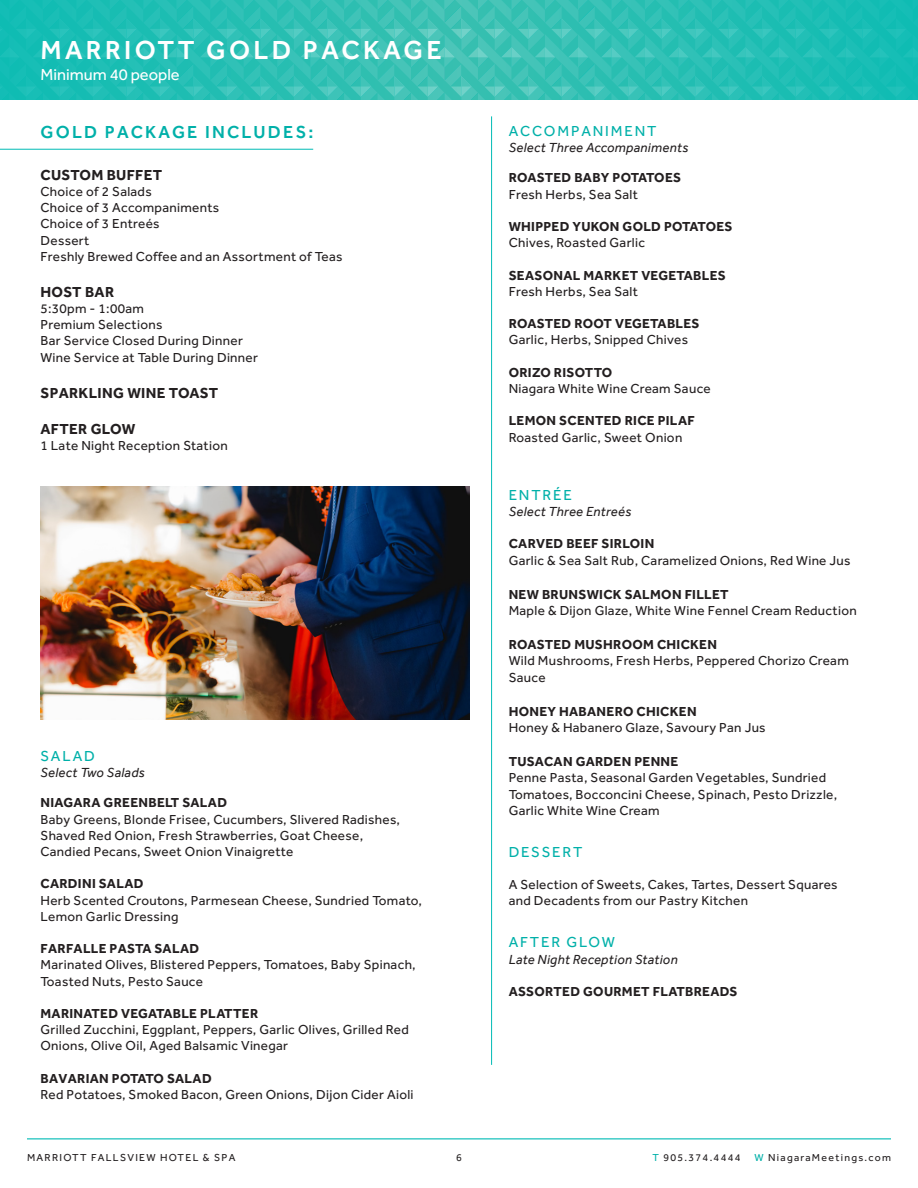
<style>
.page{position:relative;width:918px;height:1188px;background:#fff}
.page>*{position:absolute;margin:0;border:0;box-sizing:border-box;transform-origin:0 0}
.Interior_Page_Header{font:500 27px "Effra";letter-spacing:.125em;color:#fff}
.Interior_Page_Subhead_Green{font:500 18px "Effra";letter-spacing:.125em;color:#00b0a9}
.Interior_Page_Subhead_Green-2{font:16.5px "Effra";color:#fff}
.Interior_Page_Subhead_Green-3{font:700 15px "Effra";letter-spacing:.025em;color:#231f20}
.Interior_Page_Subhead_Green-4{font:15px "Effra";letter-spacing:.125em;color:#00b0a9}
.Interior_Page_Subhead_Green-5{font:13.5px/16.2px "Effra";letter-spacing:.025em;color:#231f20}
.Interior_Page_Body_Copy_Last_Line{font:13.5px/16.2px "Effra";letter-spacing:.025em;color:#231f20}
.Interior_Page_Subhead_Green-6{font:700 13.5px "Effra";letter-spacing:.025em;color:#231f20}
.Interior_Page_Subhead_Green-7{font:italic 13.5px "Effra";letter-spacing:.025em;color:#231f20}
.Interior_Page_Subhead_Black_9pt{font:10.5px "Effra";letter-spacing:.125em;color:#231f20}
.s1{font-weight:700}
.s2{color:#00b0a9}
</style>
<div class="page">
<svg style="left:0;top:0;width:918px;height:99px;background:#2bc0b5"></svg>
<hr style="left:491px;top:116px;width:1px;height:949px;background:#00bbb5">
<hr style="left:27px;top:1138px;width:864px;height:1px;background:#00bbb5">
<hr style="left:0;top:149px;width:313px;height:1px;background:#00bbb5">
<img style="left:40px;top:486px;width:430px;height:234px">
<p class="Interior_Page_Header" style="left:40px;top:34px;width:403px">MARRIOTT GOLD PACKAGE</p>
<p class="Interior_Page_Subhead_Green-2" style="left:40px;top:65px;width:141px">Minimum 40 people</p>
<p class="Interior_Page_Subhead_Green" style="left:40px;top:121px;width:275px">GOLD PACKAGE INCLUDES:</p>
<p class="Interior_Page_Subhead_Green-3" style="left:40px;top:166px;width:123px">CUSTOM BUFFET</p>
<p class="Interior_Page_Subhead_Green-5" style="left:40px;top:183px;width:180px">Choice of 2 Salads<br>Choice of 3 Accompaniments</p>
<p class="Interior_Page_Subhead_Green-5" style="left:40px;top:216px;width:121px">Choice of 3 Entreés<br>Dessert</p>
<p class="Interior_Page_Subhead_Green-5" style="left:40px;top:248px;width:304px">Freshly Brewed Coffee and an Assortment of Teas</p>
<p class="Interior_Page_Subhead_Green-3" style="left:40px;top:283px;width:75px">HOST BAR</p>
<p class="Interior_Page_Subhead_Green-5" style="left:40px;top:300px;width:105px">5:30pm - 1:00am</p>
<p class="Interior_Page_Subhead_Green-5" style="left:40px;top:316px;width:123px">Premium Selections</p>
<p class="Interior_Page_Subhead_Green-5" style="left:40px;top:333px;width:204px">Bar Service Closed During Dinner</p>
<p class="Interior_Page_Subhead_Green-5" style="left:40px;top:349px;width:219px">Wine Service at Table During Dinner</p>
<p class="Interior_Page_Subhead_Green-3" style="left:40px;top:383px;width:179px">SPARKLING WINE TOAST</p>
<p class="Interior_Page_Subhead_Green-3" style="left:40px;top:419px;width:96px">AFTER GLOW</p>
<p class="Interior_Page_Subhead_Green-5" style="left:40px;top:437px;width:189px">1 Late Night Reception Station</p>
<p class="Interior_Page_Subhead_Green-4" style="left:40px;top:747px;width:56px">SALAD</p>
<p class="Interior_Page_Subhead_Green-7" style="left:40px;top:764px;width:106px">Select Two Salads</p>
<p class="Interior_Page_Subhead_Green-6" style="left:40px;top:795px;width:188px">NIAGARA GREENBELT SALAD</p>
<p class="Interior_Page_Subhead_Green-5" style="left:40px;top:811px;width:361px">Baby Greens, Blonde Frisee, Cucumbers, Slivered Radishes,<br>Shaved Red Onion, Fresh Strawberries, Goat Cheese,</p>
<p class="Interior_Page_Subhead_Green-5" style="left:40px;top:843px;width:254px">Candied Pecans, Sweet Onion Vinaigrette</p>
<p class="Interior_Page_Subhead_Green-6" style="left:40px;top:876px;width:105px">CARDINI SALAD</p>
<p class="Interior_Page_Body_Copy_Last_Line" style="left:40px;top:892px;width:383px">Herb Scented Croutons, Parmesean Cheese, Sundried Tomato,<br>Lemon Garlic Dressing</p>
<p class="Interior_Page_Subhead_Green-5" style="left:40px;top:940px;width:377px"><span class="s1">FARFALLE PASTA SALAD<br></span>Marinated Olives, Blistered Peppers, Tomatoes, Baby Spinach,<br>Toasted Nuts, Pesto Sauce</p>
<p class="Interior_Page_Subhead_Green-5" style="left:40px;top:1005px;width:370px"><span class="s1">MARINATED VEGATABLE PLATTER<br></span>Grilled Zucchini, Eggplant, Peppers, Garlic Olives, Grilled Red<br>Onions, Olive Oil, Aged Balsamic Vinegar</p>
<p class="Interior_Page_Subhead_Green-5" style="left:40px;top:1070px;width:375px"><span class="s1">BAVARIAN POTATO SALAD<br></span>Red Potatoes, Smoked Bacon, Green Onions, Dijon Cider Aioli</p>
<p class="Interior_Page_Subhead_Green-4" style="left:509px;top:122px;width:149px">ACCOMPANIMENT</p>
<p class="Interior_Page_Subhead_Green-7" style="left:509px;top:139px;width:181px">Select Three Accompaniments</p>
<p class="Interior_Page_Subhead_Green-6" style="left:509px;top:170px;width:174px">ROASTED BABY POTATOES</p>
<p class="Interior_Page_Subhead_Green-5" style="left:509px;top:186px;width:131px">Fresh Herbs, Sea Salt</p>
<p class="Interior_Page_Subhead_Green-6" style="left:509px;top:218px;width:225px">WHIPPED YUKON GOLD POTATOES</p>
<p class="Interior_Page_Subhead_Green-5" style="left:509px;top:234px;width:138px">Chives, Roasted Garlic</p>
<p class="Interior_Page_Subhead_Green-6" style="left:509px;top:267px;width:219px">SEASONAL MARKET VEGETABLES</p>
<p class="Interior_Page_Subhead_Green-5" style="left:509px;top:283px;width:131px">Fresh Herbs, Sea Salt</p>
<p class="Interior_Page_Subhead_Green-6" style="left:509px;top:316px;width:192px">ROASTED ROOT VEGETABLES</p>
<p class="Interior_Page_Subhead_Green-5" style="left:509px;top:332px;width:181px">Garlic, Herbs, Snipped Chives</p>
<p class="Interior_Page_Subhead_Green-6" style="left:509px;top:364px;width:105px">ORIZO RISOTTO</p>
<p class="Interior_Page_Subhead_Green-5" style="left:509px;top:380px;width:204px">Niagara White Wine Cream Sauce</p>
<p class="Interior_Page_Subhead_Green-6" style="left:509px;top:413px;width:188px">LEMON SCENTED RICE PILAF</p>
<p class="Interior_Page_Subhead_Green-5" style="left:509px;top:429px;width:175px">Roasted Garlic, Sweet Onion</p>
<p class="Interior_Page_Subhead_Green-4" style="left:509px;top:486px;width:65px">ENTRÉE</p>
<p class="Interior_Page_Subhead_Green-7" style="left:509px;top:503px;width:124px">Select Three Entreés</p>
<p class="Interior_Page_Subhead_Green-6" style="left:509px;top:536px;width:147px">CARVED BEEF SIRLOIN</p>
<p class="Interior_Page_Body_Copy_Last_Line" style="left:509px;top:552px;width:343px">Garlic &amp; Sea Salt Rub, Caramelized Onions, Red Wine Jus</p>
<p class="Interior_Page_Subhead_Green-6" style="left:509px;top:586px;width:222px">NEW BRUNSWICK SALMON FILLET</p>
<p class="Interior_Page_Body_Copy_Last_Line" style="left:509px;top:602px;width:350px">Maple &amp; Dijon Glaze, White Wine Fennel Cream Reduction</p>
<p class="Interior_Page_Subhead_Green-6" style="left:509px;top:637px;width:210px">ROASTED MUSHROOM CHICKEN</p>
<p class="Interior_Page_Body_Copy_Last_Line" style="left:509px;top:653px;width:342px">Wild Mushrooms, Fresh Herbs, Peppered Chorizo Cream<br>Sauce</p>
<p class="Interior_Page_Subhead_Green-6" style="left:509px;top:703px;width:189px">HONEY HABANERO CHICKEN</p>
<p class="Interior_Page_Body_Copy_Last_Line" style="left:509px;top:719px;width:259px">Honey &amp; Habanero Glaze, Savoury Pan Jus</p>
<p class="Interior_Page_Subhead_Green-6" style="left:509px;top:754px;width:171px">TUSACAN GARDEN PENNE</p>
<p class="Interior_Page_Body_Copy_Last_Line" style="left:509px;top:770px;width:330px">Penne Pasta, Seasonal Garden Vegetables, Sundried<br>Tomatoes, Bocconcini Cheese, Spinach, Pesto Drizzle,</p>
<p class="Interior_Page_Body_Copy_Last_Line" style="left:509px;top:802px;width:152px">Garlic White Wine Cream</p>
<p class="Interior_Page_Subhead_Green-4" style="left:509px;top:843px;width:75px">DESSERT</p>
<p class="Interior_Page_Body_Copy_Last_Line" style="left:509px;top:876px;width:330px">A Selection of Sweets, Cakes, Tartes, Dessert Squares</p>
<p class="Interior_Page_Body_Copy_Last_Line" style="left:509px;top:893px;width:241px">and Decadents from our Pastry Kitchen</p>
<p class="Interior_Page_Subhead_Green-4" style="left:509px;top:934px;width:108px">AFTER GLOW</p>
<p class="Interior_Page_Subhead_Green-7" style="left:509px;top:951px;width:171px">Late Night Reception Station</p>
<p class="Interior_Page_Subhead_Green-6" style="left:509px;top:983px;width:230px">ASSORTED GOURMET FLATBREADS</p>
<p class="Interior_Page_Subhead_Black_9pt" style="left:27px;top:1151px;width:210px">MARRIOTT FALLSVIEW HOTEL &amp; SPA</p>
<p class="Interior_Page_Subhead_Black_9pt" style="left:653px;top:1151px;width:89px"><span class="s2">T</span> 905.374.4444</p>
<p class="Interior_Page_Subhead_Black_9pt" style="left:754px;top:1151px;width:138px"><span class="s2">W</span> NiagaraMeetings.com</p>
<p class="Interior_Page_Subhead_Black_9pt" style="left:456px;top:1151px;width:7px">6</p>
</div>
